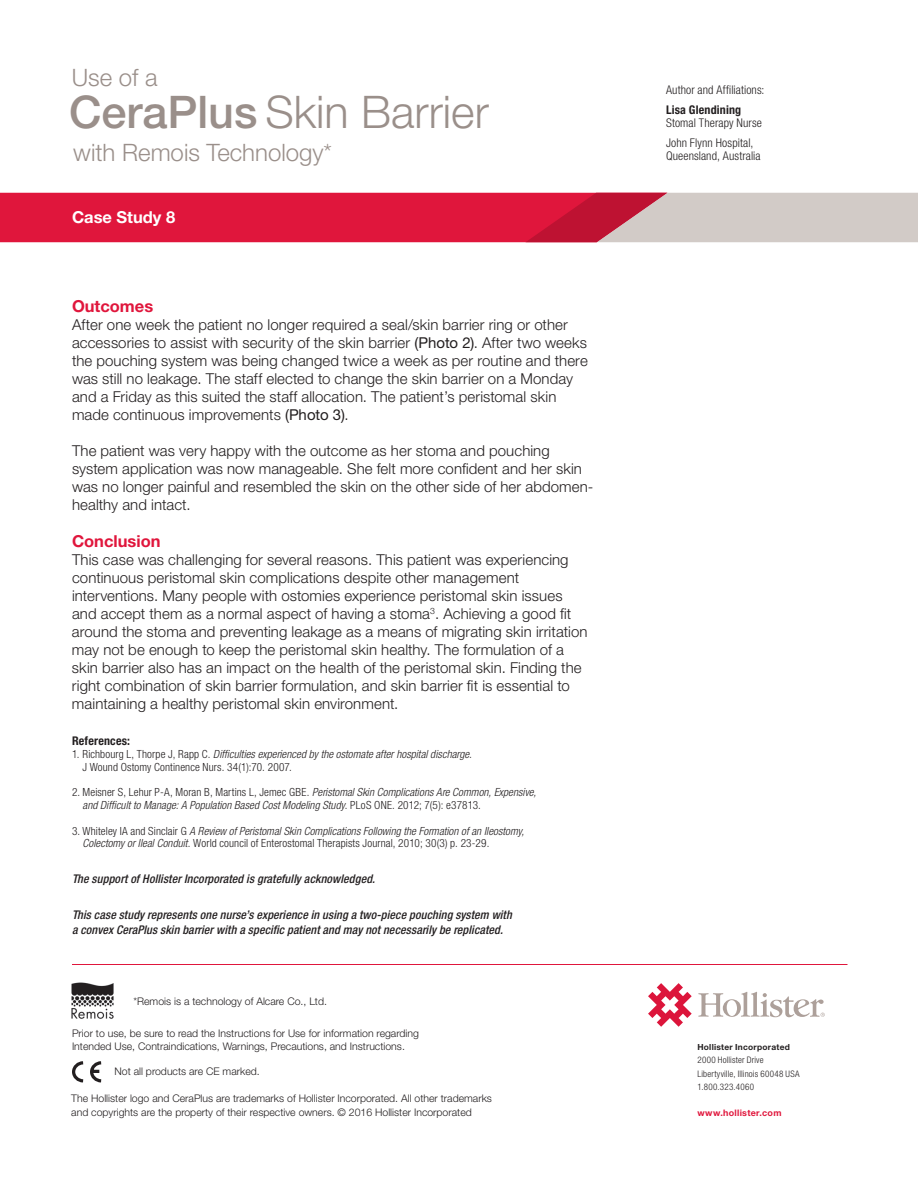
<style>
.page{position:relative;width:918px;height:1188px;background:#fff}
.page>*{position:absolute;margin:0;border:0;box-sizing:border-box;transform-origin:0 0}
.CeraPlus_Skin_Barrie{font:300 45px "Helvetica Neue LT Std";color:#9a8f8a}
.with_Remois_Technolo{font:300 24px "Helvetica Neue LT Std";color:#9a8f8a}
.Use_of_a{font:300 24px "Helvetica Neue LT Std";color:#9a8f8a}
.Red_Subheads{font:700 16.5px "Helvetica Neue LT Std";color:#e0163c}
.White_Subtitle{font:700 16.5px "Helvetica Neue LT Std";color:#fff}
.Body_Copy{font:300 15px/18px "Helvetica Neue LT Std";letter-spacing:.005em;color:#231f20}
.The_suppport_of_Holl{font:italic 500 condensed 12px/15px "Helvetica Neue LT Std";letter-spacing:.01em;color:#231f20}
.Affiliations{font:300 condensed 12px/13.5px "Helvetica Neue LT Std";letter-spacing:.01em;color:#231f20}
.Affiliations-2{font:700 condensed 12px "Helvetica Neue LT Std";letter-spacing:.015em;color:#231f20}
.References_Head_bold{font:700 condensed 12px "Helvetica Neue LT Std";letter-spacing:.015em;color:#231f20}
.References_Body{font:italic 300 condensed 11.25px/12.8px "Helvetica Neue LT Std";letter-spacing:.005em;color:#231f20}
.References_Body-2{font:300 condensed 11.25px/12.8px "Helvetica Neue LT Std";letter-spacing:.01em;color:#231f20}
.Copyright{font:300 10.5px/13.5px "Helvetica Neue LT Std";color:#231f20}
.Address{font:300 condensed 9px/13.5px "Helvetica Neue LT Std";letter-spacing:.02em;color:#231f20}
.Website_in_address_t{font:700 9px "Helvetica Neue LT Std";letter-spacing:.03em;color:#e0163c}
.Hollister_Incorporat{font:700 8.4px "Helvetica Neue LT Std";letter-spacing:.03em;color:#231f20}
.s1{font-weight:500}
.s2{font-weight:400}
.s3{font-style:italic}
.s4{font-style:normal}
</style>
<div class="page">
<hr style="left:72px;top:964px;width:776px;height:1px;background:#e0163c">
<svg style="left:72px;top:1061px;width:30px;height:22px"></svg>
<img style="left:71px;top:982px;width:43px;height:37px">
<svg style="left:0;top:193px;width:918px;height:49px;background:#d94e66"></svg>
<svg style="left:648px;top:983px;width:44px;height:44px"></svg>
<svg style="left:698px;top:992px;width:127px;height:25px"></svg>
<p class="Use_of_a" style="left:72px;top:62px;width:87px">Use of a</p>
<p class="CeraPlus_Skin_Barrie" style="left:69px;top:84px;width:421px"><span class="s1">CeraPlus</span> Skin Barrier</p>
<p class="with_Remois_Technolo" style="left:73px;top:137px;width:260px">with Remois Technology*</p>
<p class="White_Subtitle" style="left:72px;top:207px;width:105px">Case Study 8</p>
<p class="Red_Subheads" style="left:72px;top:296px;width:83px">Outcomes</p>
<p class="Body_Copy" style="left:72px;top:315px;width:517px">After one week the patient no longer required a seal/skin barrier ring or other accessories to assist with security of the skin barrier <span class="s2">(Photo 2)</span>. After two weeks the pouching system was being changed twice a week as per routine and there was still no leakage. The staff elected to change the skin barrier on a Monday and a Friday as this suited the staff allocation. The patient’s peristomal skin made continuous improvements <span class="s2">(Photo 3)</span>.</p>
<p class="Body_Copy" style="left:72px;top:441px;width:523px">The patient was very happy with the outcome as her stoma and pouching system application was now manageable. She felt more confident and her skin was no longer painful and resembled the skin on the other side of her abdomen&shy;healthy and intact.</p>
<p class="Red_Subheads" style="left:72px;top:531px;width:90px">Conclusion</p>
<p class="Body_Copy" style="left:72px;top:551px;width:517px">This case was challenging for several reasons. This patient was experiencing continuous peristomal skin complications despite other management interventions. Many people with ostomies experience peristomal skin issues and accept them as a normal aspect of having a stoma<sup>3</sup>. Achieving a good fit around the stoma and preventing leakage as a means of migrating skin irritation may not be enough to keep the peristomal skin healthy. The formulation of a skin barrier also has an impact on the health of the peristomal skin. Finding the right combination of skin barrier formulation, and skin barrier fit is essential to maintaining a healthy peristomal skin environment.</p>
<p class="References_Head_bold" style="left:72px;top:734px;width:60px">References:</p>
<p class="References_Body-2" style="left:83px;top:748px;width:391px;text-indent:-11px">1. Richbourg L, Thorpe J, Rapp C. <span class="s3">Difficulties experienced by the ostomate after hospital discharge.<br></span>J Wound Ostomy Continence Nurs. 34(1):70. 2007.</p>
<p class="References_Body" style="left:82px;top:786px;width:455px;text-indent:-10px"><span class="s4">2. Meisner S, Lehur P-A, Moran B, Martins L, Jemec GBE.</span> Peristomal Skin Complications Are Common, Expensive, and Difficult to Manage: A Population Based Cost Modeling Study<span class="s4">. PLoS ONE. 2012; 7(5): e37813.</span></p>
<p class="References_Body" style="left:83px;top:824px;width:443px;text-indent:-11px"><span class="s4">3. Whiteley IA and Sinclair G</span> A Review of Peristomal Skin Complications Following the Formation of an Ileostomy,<br>Colectomy or Ileal Conduit<span class="s4">. World council of Enterostomal Therapists Journal, 2010; 30(3) p. 23-29.</span></p>
<p class="The_suppport_of_Holl" style="left:72px;top:872px;width:305px">The support of Hollister Incorporated is gratefully acknowledged.</p>
<p class="The_suppport_of_Holl" style="left:72px;top:907px;width:441px">This case study represents one nurse’s experience in using a two-piece pouching system with a convex CeraPlus skin barrier with a specific patient and may not necessarily be replicated.</p>
<p class="Copyright" style="left:133px;top:994px;width:195px">*Remois is a technology of Alcare Co., Ltd.</p>
<p class="Copyright" style="left:72px;top:1026px;width:348px">Prior to use, be sure to read the Instructions for Use for information regarding<br>Intended Use, Contraindications, Warnings, Precautions, and Instructions.</p>
<p class="Copyright" style="left:114px;top:1064px;width:147px">Not all products are CE marked.</p>
<p class="Copyright" style="left:71px;top:1091px;width:422px">The Hollister logo and CeraPlus are trademarks of Hollister Incorporated. All other trademarks and copyrights are the property of their respective owners. © 2016 Hollister Incorporated</p>
<p class="Affiliations" style="left:666px;top:83px;width:100px">Author and Affiliations:</p>
<p class="Affiliations-2" style="left:666px;top:102px;width:77px">Lisa Glendining</p>
<p class="Affiliations" style="left:666px;top:116px;width:97px">Stomal Therapy Nurse</p>
<p class="Affiliations" style="left:666px;top:136px;width:96px">John Flynn Hospital,<br>Queensland, Australia</p>
<p class="Hollister_Incorporat" style="left:697px;top:1042px;width:94px">Hollister Incorporated</p>
<p class="Address" style="left:697px;top:1053px;width:104px">2000 Hollister Drive<br>Libertyville, Illinois 60048 USA<br>1.800.323.4060</p>
<p class="Website_in_address_t" style="left:697px;top:1107px;width:86px">www.hollister.com</p>
</div>
